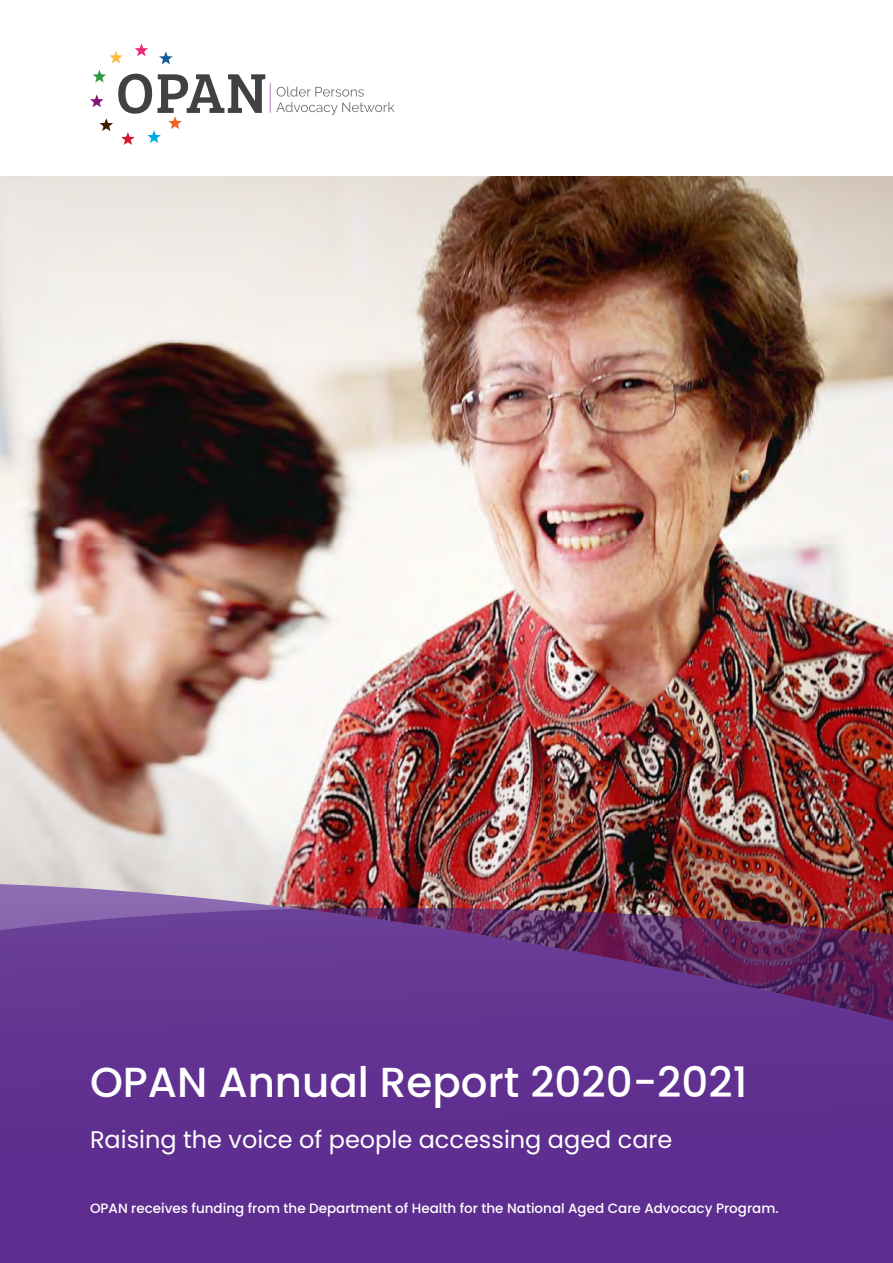
<style>
.page{position:relative;width:893px;height:1263px;background:#fff}
.page>*{position:absolute;margin:0;border:0;box-sizing:border-box;transform-origin:0 0}
.t1{font:500 42px "Poppins";color:#fff}
.t2{font:24px "Poppins";color:#fff}
.t3{font:500 13.5px "Poppins";color:#fff}
</style>
<div class="page">
<img style="left:0;top:177px;width:893px;height:658px">
<img style="left:0;top:835px;width:893px;height:428px">
<svg style="left:159px;top:51px;width:14px;height:13px"></svg>
<svg style="left:135px;top:43px;width:13px;height:13px"></svg>
<svg style="left:109px;top:51px;width:14px;height:12px"></svg>
<svg style="left:90px;top:70px;width:175px;height:75px"></svg>
<svg style="left:276px;top:87px;width:118px;height:28px"></svg>
<hr style="left:270px;top:83px;width:1px;height:30px;background:#b085bb">
<h1 class="t1" style="left:90px;top:1058px;width:659px">OPAN Annual Report 2020-2021</h1>
<h2 class="t2" style="left:90px;top:1125px;width:584px">Raising the voice of people accessing aged care</h2>
<p class="t3" style="left:90px;top:1201px;width:690px">OPAN receives funding from the Department of Health for the National Aged Care Advocacy Program.</p>
</div>
